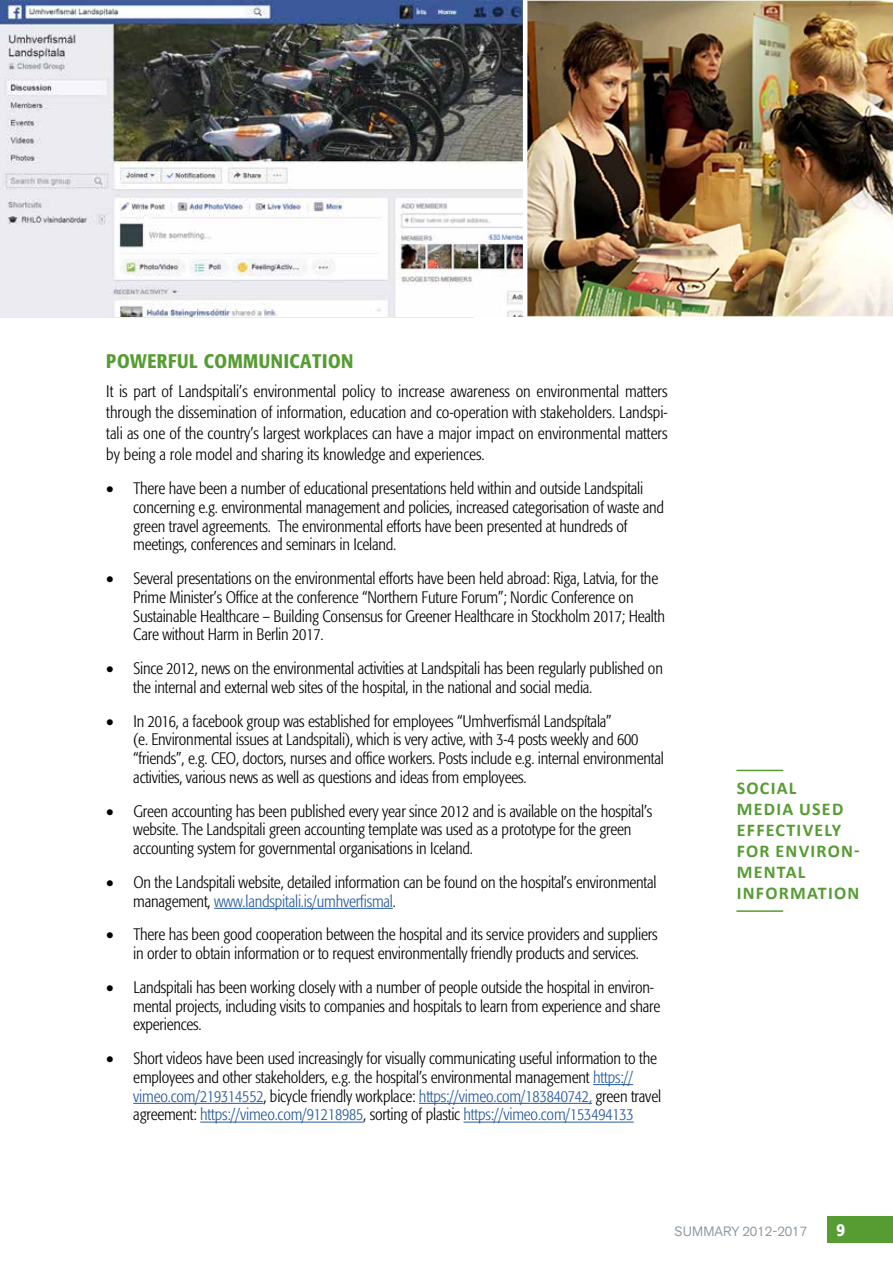
<style>
.page{position:relative;width:893px;height:1263px;background:#fff}
.page>*{position:absolute;margin:0;border:0;box-sizing:border-box;transform-origin:0 0}
.t1{font:500 condensed 19.5px "Formata";letter-spacing:.03em;color:#569c33}
.t2{font:700 18px/21px "Calibri";letter-spacing:.07em;color:#569c33}
.t3{font:500 condensed 18px "Formata";color:#fff}
.t4{font:300 condensed 16.5px/18.8px "Formata";letter-spacing:-.01em;color:#000}
.t5{font:13.5px "Akzid Grtsk Next";color:#8b969e}
.s1{color:#275b9b}
</style>
<div class="page">
<div style="left:827px;top:1216px;width:66px;height:27px;background:#569c33"></div>
<hr style="left:736px;top:770px;width:47px;height:1px;background:#569c33">
<hr style="left:736px;top:910px;width:47px;height:2px;background:#569c33">
<hr style="left:214px;top:908px;width:179px;height:1px;background:#275b9b">
<hr style="left:593px;top:1084px;width:40px;height:1px;background:#275b9b">
<hr style="left:133px;top:1103px;width:130px;height:1px;background:#275b9b">
<hr style="left:419px;top:1103px;width:173px;height:1px;background:#275b9b">
<hr style="left:200px;top:1122px;width:163px;height:1px;background:#275b9b">
<hr style="left:464px;top:1122px;width:170px;height:1px;background:#275b9b">
<hr style="left:0;top:316px;width:474px;height:1px;background:#5a5a59">
<img style="left:0;top:0;width:523px;height:316px">
<img style="left:527px;top:0;width:366px;height:316px">
<p class="t1" style="left:106px;top:349px;width:249px">POWERFUL COMMUNICATION</p>
<p class="t4" style="left:106px;top:381px;width:563px;line-height:21px;text-align:justify">It is part of Landspitali’s environmental policy to increase awareness on environmental matters through the dissemination of information, education and co-operation with stakeholders. Landspi&shy;tali as one of the country’s largest workplaces can have a major impact on environmental matters by being a role model and sharing its knowledge and experiences.</p>
<p class="t4" style="left:133px;top:479px;width:532px;text-indent:-27px">• There have been a number of educational presentations held within and outside Landspitali concerning e.g. environmental management and policies, increased categorisation of waste and green travel agreements. The environmental efforts have been presented at hundreds of meetings, conferences and seminars in Iceland.</p>
<p class="t4" style="left:133px;top:569px;width:533px;text-indent:-27px">• Several presentations on the environmental efforts have been held abroad: Riga, Latvia, for the Prime Minister’s Office at the conference “Northern Future Forum”; Nordic Conference on Sustainable Healthcare – Building Consensus for Greener Healthcare in Stockholm 2017; Health Care without Harm in Berlin 2017.</p>
<p class="t4" style="left:133px;top:659px;width:531px;text-indent:-27px">• Since 2012, news on the environmental activities at Landspitali has been regularly published on the internal and external web sites of the hospital, in the national and social media.</p>
<p class="t4" style="left:133px;top:712px;width:532px;text-indent:-27px">• In 2016, a facebook group was established for employees “Umhverfismál Landspítala”<br>(e. Environmental issues at Landspitali), which is very active, with 3-4 posts weekly and 600 “friends”, e.g. CEO, doctors, nurses and office workers. Posts include e.g. internal environmental activities, various news as well as questions and ideas from employees.</p>
<p class="t4" style="left:133px;top:802px;width:521px;text-indent:-27px">• Green accounting has been published every year since 2012 and is available on the hospital’s website. The Landspitali green accounting template was used as a prototype for the green accounting system for governmental organisations in Iceland.</p>
<p class="t4" style="left:133px;top:873px;width:525px;text-indent:-27px">• On the Landspitali website, detailed information can be found on the hospital’s environmental management, <span class="s1">www.landspitali.is/umhverfismal</span>.</p>
<p class="t4" style="left:106px;top:925px;width:553px;text-align:center">• There has been good cooperation between the hospital and its service providers and suppliers in order to obtain information or to request environmentally friendly products and services.</p>
<p class="t4" style="left:133px;top:978px;width:528px;text-indent:-27px">• Landspitali has been working closely with a number of people outside the hospital in environ&shy;mental projects, including visits to companies and hospitals to learn from experience and share experiences.</p>
<p class="t4" style="left:133px;top:1049px;width:529px;text-indent:-27px">• Short videos have been used increasingly for visually communicating useful information to the employees and other stakeholders, e.g. the hospital’s environmental management <span class="s1">https:// vimeo.com/219314552</span>, bicycle friendly workplace: <span class="s1">https://vimeo.com/183840742,</span> green travel agreement: <span class="s1">https://vimeo.com/91218985</span>, sorting of plastic <span class="s1">https://vimeo.com/153494133</span></p>
<p class="t2" style="left:737px;top:777px;width:124px">SOCIAL<br>MEDIA USED<br>EFFECTIVELY<br>FOR ENVIRON-<br>MENTAL<br>INFORMATION</p>
<p class="t5" style="left:675px;top:1223px;width:134px">SUMMARY 2012-2017</p>
<p class="t3" style="left:836px;top:1219px;width:10px">9</p>
</div>
